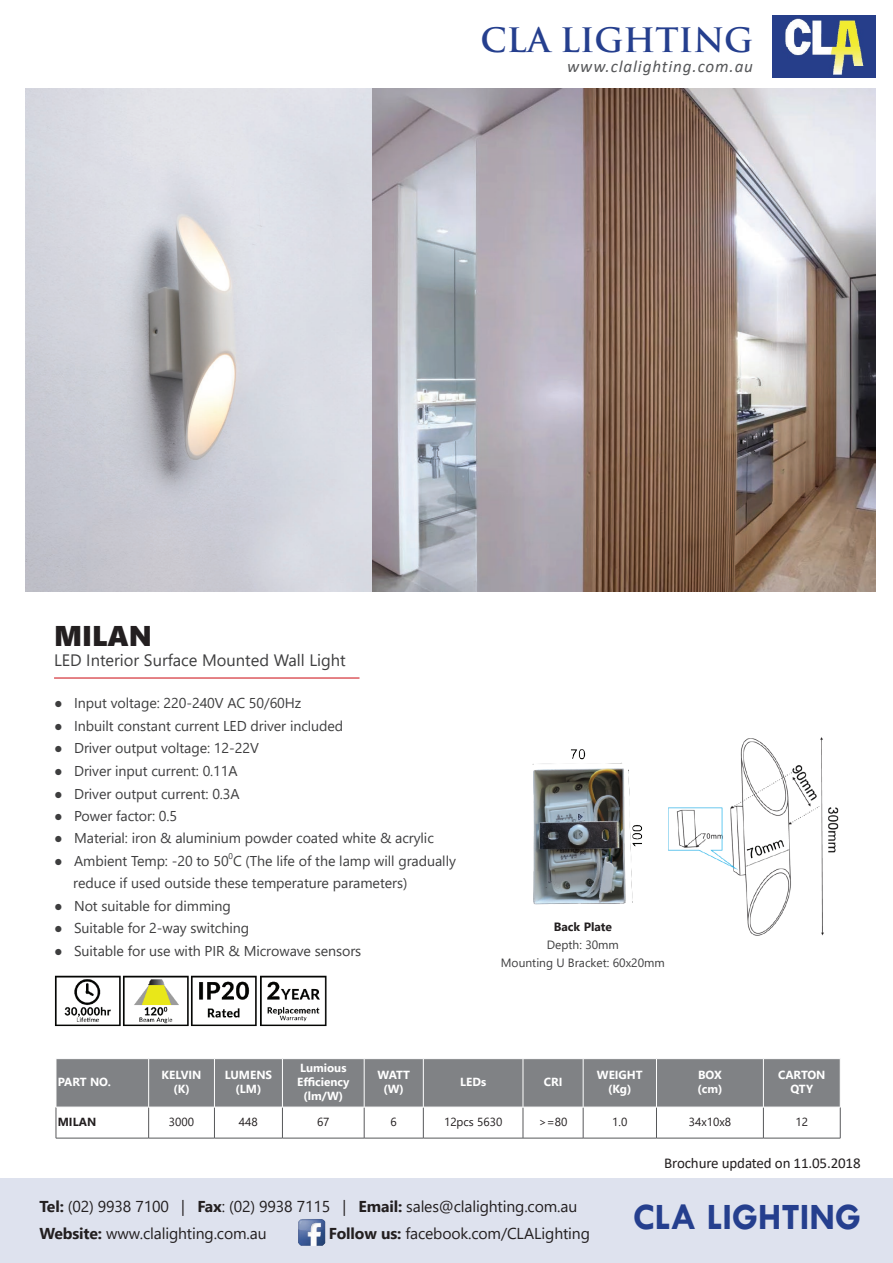
<style>
.page{position:relative;width:893px;height:1263px;background:#fff}
.page>*{position:absolute;margin:0;border:0;box-sizing:border-box;transform-origin:0 0}
.t1{font:700 37.5px "Tw Cen";color:#253f8e}
.t2{font:700 32.85px "Trajan Pro";color:#253f8e}
.t3{font:28.5px "Segoe UI Black";color:#231f20}
.t4{font:italic 17.1px "Calibri";letter-spacing:.05em;color:#57585a}
.t5{font:16.5px "Segoe UI";color:#3e3e3f}
.t6{font:15.75px/27px "Segoe UI";letter-spacing:-.01em;color:#231f20}
.t7{font:15px "Calibri";letter-spacing:-.01em;color:#231f20}
.t8{font:14.25px "Segoe UI";letter-spacing:-.005em;color:#3e3e3f}
.t9{font:12px/18px "Segoe UI";color:#3e3e3f;text-align:center}
.t10{font:700 12px "Segoe UI";color:#231f20}
.t11{font:700 11.7px/14.1px "Segoe UI";color:#fff;text-align:center}
.t12{font:11.7px "Segoe UI";color:#231f20}
.t13{font:700 11.7px "Segoe UI";color:#231f20}
.t14{font:8.25px "Segoe UI";color:#3e3e3f}
.s1{font-weight:700}
</style>
<div class="page">
<img style="left:772px;top:15px;width:104px;height:62px">
<img style="left:26px;top:89px;width:347px;height:503px">
<img style="left:130px;top:975px;width:52px;height:52px">
<img style="left:54px;top:975px;width:76px;height:52px">
<img style="left:182px;top:975px;width:69px;height:52px">
<img style="left:251px;top:975px;width:76px;height:52px">
<hr style="left:54px;top:677px;width:305px;height:1px;background:#d1232a">
<img style="left:668px;top:737px;width:171px;height:199px">
<img style="left:532px;top:749px;width:111px;height:156px">
<div style="left:0;top:1178px;width:893px;height:85px;background:#dee2ee"></div>
<img style="left:298px;top:1219px;width:28px;height:27px">
<div style="left:57px;top:1059px;width:783px;height:48px;background:#808285"></div>
<hr style="left:56px;top:1107px;width:1px;height:31px;background:#57585a">
<hr style="left:148px;top:1107px;width:1px;height:31px;background:#57585a">
<hr style="left:214px;top:1107px;width:1px;height:31px;background:#57585a">
<hr style="left:282px;top:1107px;width:1px;height:31px;background:#57585a">
<hr style="left:364px;top:1107px;width:1px;height:31px;background:#57585a">
<hr style="left:423px;top:1107px;width:1px;height:31px;background:#57585a">
<hr style="left:523px;top:1107px;width:1px;height:31px;background:#57585a">
<hr style="left:583px;top:1107px;width:1px;height:31px;background:#57585a">
<hr style="left:656px;top:1107px;width:1px;height:31px;background:#57585a">
<hr style="left:763px;top:1107px;width:1px;height:31px;background:#57585a">
<hr style="left:840px;top:1107px;width:1px;height:31px;background:#57585a">
<hr style="left:56px;top:1138px;width:93px;height:1px;background:#57585a">
<hr style="left:149px;top:1138px;width:65px;height:1px;background:#57585a">
<hr style="left:214px;top:1138px;width:68px;height:1px;background:#57585a">
<hr style="left:282px;top:1138px;width:82px;height:1px;background:#57585a">
<hr style="left:364px;top:1138px;width:59px;height:1px;background:#57585a">
<hr style="left:423px;top:1138px;width:100px;height:1px;background:#57585a">
<hr style="left:523px;top:1138px;width:60px;height:1px;background:#57585a">
<hr style="left:583px;top:1138px;width:73px;height:1px;background:#57585a">
<hr style="left:656px;top:1138px;width:107px;height:1px;background:#57585a">
<hr style="left:763px;top:1138px;width:77px;height:1px;background:#57585a">
<hr style="left:148px;top:1059px;width:1px;height:48px;background:#fff">
<hr style="left:214px;top:1059px;width:1px;height:48px;background:#fff">
<hr style="left:282px;top:1059px;width:1px;height:48px;background:#fff">
<hr style="left:364px;top:1059px;width:1px;height:48px;background:#fff">
<hr style="left:423px;top:1059px;width:1px;height:48px;background:#fff">
<hr style="left:523px;top:1059px;width:1px;height:48px;background:#fff">
<hr style="left:583px;top:1059px;width:1px;height:48px;background:#fff">
<hr style="left:656px;top:1059px;width:1px;height:48px;background:#fff">
<hr style="left:763px;top:1059px;width:1px;height:48px;background:#fff">
<hr style="left:56px;top:1107px;width:93px;height:1px;background:#fff">
<hr style="left:214px;top:1107px;width:68px;height:1px;background:#fff">
<hr style="left:282px;top:1107px;width:82px;height:1px;background:#fff">
<hr style="left:364px;top:1107px;width:59px;height:1px;background:#fff">
<hr style="left:423px;top:1107px;width:100px;height:1px;background:#fff">
<hr style="left:523px;top:1107px;width:60px;height:1px;background:#fff">
<hr style="left:583px;top:1107px;width:73px;height:1px;background:#fff">
<hr style="left:656px;top:1107px;width:107px;height:1px;background:#fff">
<hr style="left:763px;top:1107px;width:77px;height:1px;background:#fff">
<img style="left:373px;top:89px;width:503px;height:503px">
<h2 class="t2" style="left:481px;top:20px;width:274px">CLA LIGHTING</h2>
<p class="t4" style="left:567px;top:54px;width:187px">www.clalighting.com.au</p>
<h3 class="t3" style="left:54px;top:615px;width:100px">MILAN</h3>
<p class="t5" style="left:54px;top:644px;width:293px">LED Interior Surface Mounted Wall Light</p>
<p class="t8" style="left:54px;top:690px;width:249px">● Input voltage: 220-240V AC 50/60Hz</p>
<p class="t8" style="left:54px;top:712px;width:291px">● Inbuilt constant current LED driver included</p>
<p class="t8" style="left:54px;top:735px;width:206px">● Driver output voltage: 12-22V</p>
<p class="t8" style="left:54px;top:757px;width:185px">● Driver input current: 0.11A</p>
<p class="t8" style="left:54px;top:780px;width:187px">● Driver output current: 0.3A</p>
<p class="t8" style="left:54px;top:802px;width:125px">● Power factor: 0.5</p>
<p class="t8" style="left:54px;top:825px;width:381px">● Material: iron &amp; aluminium powder coated white &amp; acrylic</p>
<p class="t8" style="left:54px;top:847px;width:403px">● Ambient Temp: -20 to 50 C (The life of the lamp will gradually</p>
<p class="t14" style="left:229px;top:848px;width:6px">0</p>
<p class="t8" style="left:73px;top:870px;width:336px">reduce if used outside these temperature parameters)</p>
<p class="t8" style="left:54px;top:892px;width:178px">● Not suitable for dimming</p>
<p class="t8" style="left:54px;top:915px;width:197px">● Suitable for 2-way switching</p>
<p class="t8" style="left:54px;top:938px;width:309px">● Suitable for use with PIR &amp; Microwave sensors</p>
<p class="t10" style="left:554px;top:915px;width:60px">Back Plate</p>
<p class="t9" style="left:501px;top:935px;width:165px">Depth: 30mm<br>Mounting U Bracket: 60x20mm</p>
<p class="t11" style="left:58px;top:1074px;width:55px">PART NO.</p>
<p class="t11" style="left:162px;top:1067px;width:41px">KELVIN (K)</p>
<p class="t11" style="left:225px;top:1067px;width:49px">LUMENS (LM)</p>
<p class="t11" style="left:297px;top:1060px;width:54px">Lumious<br>Efficiency (lm/W)</p>
<p class="t11" style="left:377px;top:1067px;width:34px">WATT (W)</p>
<p class="t11" style="left:460px;top:1074px;width:27px">LEDs</p>
<p class="t11" style="left:544px;top:1074px;width:20px">CRI</p>
<p class="t11" style="left:597px;top:1067px;width:47px">WEIGHT (Kg)</p>
<p class="t11" style="left:697px;top:1067px;width:26px;text-align:left">BOX (cm)</p>
<p class="t11" style="left:778px;top:1067px;width:49px">CARTON<br>QTY</p>
<p class="t13" style="left:58px;top:1111px;width:40px">MILAN</p>
<p class="t12" style="left:169px;top:1111px;width:27px">3000</p>
<p class="t12" style="left:239px;top:1111px;width:20px">448</p>
<p class="t12" style="left:317px;top:1111px;width:14px">67</p>
<p class="t12" style="left:391px;top:1111px;width:8px">6</p>
<p class="t12" style="left:444px;top:1111px;width:60px">12pcs 5630</p>
<p class="t12" style="left:539px;top:1111px;width:30px">&gt;=80</p>
<p class="t12" style="left:612px;top:1111px;width:17px">1.0</p>
<p class="t12" style="left:689px;top:1111px;width:44px">34x10x8</p>
<p class="t12" style="left:795px;top:1111px;width:14px">12</p>
<p class="t6" style="left:39px;top:1191px;width:539px"><span class="s1">Tel:</span> (02) 9938 7100 | <span class="s1">Fax</span>: (02) 9938 7115 | <span class="s1">Email:</span> sales@clalighting.com.au<br><span class="s1">Website:</span> www.clalighting.com.au</p>
<p class="t6" style="left:329px;top:1218px;width:263px"><span class="s1">Follow us:</span> facebook.com/CLALighting</p>
<p class="t7" style="left:664px;top:1152px;width:198px">Brochure updated on 11.05.2018</p>
<h1 class="t1" style="left:633px;top:1195px;width:230px">CLA LIGHTING</h1>
</div>
